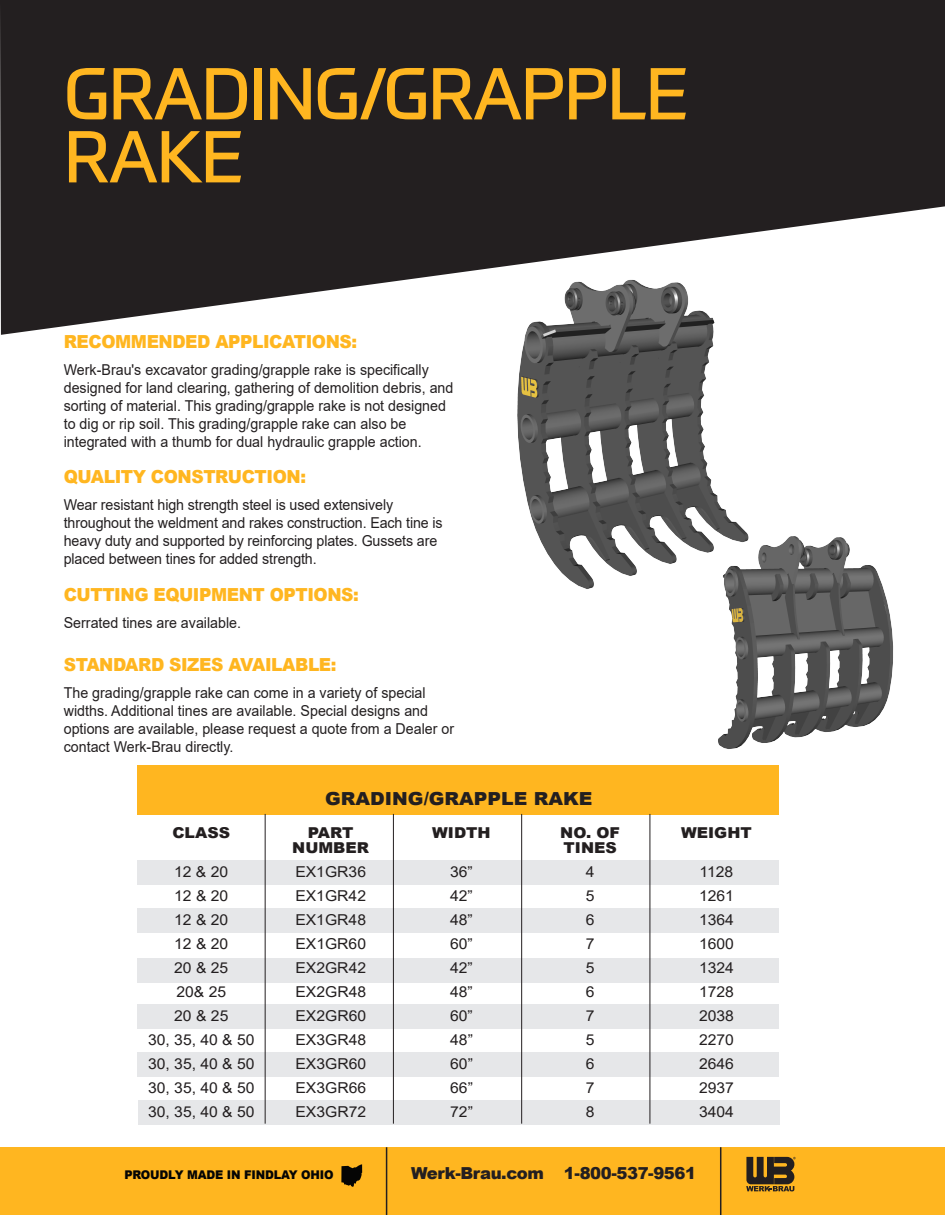
<style>
.page{position:relative;width:945px;height:1215px;background:#fff}
.page>*{position:absolute;margin:0;border:0;box-sizing:border-box;transform-origin:0 0}
.t1{font:72px/63px "Prometo";letter-spacing:-.025em;color:#ffb620}
.t2{font:900 18px "Arial";letter-spacing:-.025em;color:#ffb620;scale:.95 1}
.t3{font:900 18px "Arial";color:#231f20;scale:1.05 1}
.t4{font:900 16.5px "Arial";letter-spacing:-.025em;color:#231f20}
.t5{font:15px/18px "Arial";color:#231f20;scale:.95 1}
.t6{font:15px "Arial";color:#231f20;scale:1.05 1}
.t7{font:900 15px "Arial";color:#231f20;scale:1.05 1}
.t8{font:900 12px "Arial";letter-spacing:-.015em;color:#050504;scale:.95 1}
</style>
<div class="page">
<div style="left:138px;top:1100px;width:641px;height:24px;background:#e6e7e9"></div>
<div style="left:137px;top:860px;width:641px;height:24px;background:#e6e7e9"></div>
<div style="left:137px;top:766px;width:641px;height:49px;background:#ffb620"></div>
<div style="left:137px;top:908px;width:641px;height:24px;background:#e6e7e9"></div>
<div style="left:137px;top:959px;width:641px;height:24px;background:#e6e7e9"></div>
<div style="left:137px;top:1004px;width:641px;height:24px;background:#e6e7e9"></div>
<div style="left:137px;top:1052px;width:641px;height:25px;background:#e6e7e9"></div>
<svg style="left:0;top:0;width:945px;height:335px;background:#3c3839"></svg>
<div style="left:0;top:1147px;width:945px;height:68px;background:#ffb620"></div>
<svg style="left:341px;top:1164px;width:21px;height:23px"></svg>
<hr style="left:386px;top:1147px;width:1px;height:68px;background:#231f20">
<hr style="left:720px;top:1147px;width:1px;height:68px;background:#231f20">
<svg style="left:746px;top:1157px;width:50px;height:34px"></svg>
<hr style="left:265px;top:814px;width:1px;height:310px;background:#231f20">
<hr style="left:393px;top:814px;width:1px;height:310px;background:#231f20">
<hr style="left:521px;top:814px;width:1px;height:310px;background:#231f20">
<hr style="left:650px;top:814px;width:1px;height:310px;background:#231f20">
<img style="left:411px;top:269px;width:428px;height:320px">
<img style="left:659px;top:529px;width:235px;height:220px">
<h1 class="t1" style="left:64px;top:62px;width:627px">GRADING/GRAPPLE<br>RAKE</h1>
<p class="t2" style="left:64px;top:328px;width:310px">RECOMMENDED APPLICATIONS:</p>
<p class="t5" style="left:64px;top:360px;width:412px">Werk-Brau's excavator grading/grapple rake is specifically designed for land clearing, gathering of demolition debris, and sorting of material. This grading/grapple rake is not designed to dig or rip soil. This grading/grapple rake can also be integrated with a thumb for dual hydraulic grapple action.</p>
<p class="t2" style="left:64px;top:464px;width:257px">QUALITY CONSTRUCTION:</p>
<p class="t5" style="left:64px;top:496px;width:400px">Wear resistant high strength steel is used extensively throughout the weldment and rakes construction. Each tine is heavy duty and supported by reinforcing plates. Gussets are placed between tines for added strength.</p>
<p class="t2" style="left:64px;top:581px;width:312px">CUTTING EQUIPMENT OPTIONS:</p>
<p class="t5" style="left:64px;top:614px;width:188px">Serrated tines are available.</p>
<p class="t2" style="left:64px;top:652px;width:289px">STANDARD SIZES AVAILABLE:</p>
<p class="t5" style="left:64px;top:684px;width:413px">The grading/grapple rake can come in a variety of special widths. Additional tines are available. Special designs and options are available, please request a quote from a Dealer or contact Werk-Brau directly.</p>
<p class="t3" style="left:325px;top:785px;width:256px">GRADING/GRAPPLE RAKE</p>
<p class="t7" style="left:172px;top:821px;width:56px">CLASS</p>
<p class="t7" style="left:308px;top:821px;width:45px">PART</p>
<p class="t7" style="left:432px;top:821px;width:57px">WIDTH</p>
<p class="t7" style="left:560px;top:821px;width:58px">NO. OF</p>
<p class="t7" style="left:681px;top:821px;width:69px">WEIGHT</p>
<p class="t7" style="left:292px;top:836px;width:75px">NUMBER</p>
<p class="t7" style="left:564px;top:836px;width:52px">TINES</p>
<p class="t6" style="left:174px;top:861px;width:53px">12 &amp; 20</p>
<p class="t6" style="left:295px;top:861px;width:69px">EX1GR36</p>
<p class="t6" style="left:450px;top:861px;width:23px">36”</p>
<p class="t6" style="left:586px;top:861px;width:10px">4</p>
<p class="t6" style="left:700px;top:861px;width:34px">1128</p>
<p class="t6" style="left:174px;top:885px;width:53px">12 &amp; 20</p>
<p class="t6" style="left:295px;top:885px;width:69px">EX1GR42</p>
<p class="t6" style="left:450px;top:885px;width:23px">42”</p>
<p class="t6" style="left:586px;top:885px;width:10px">5</p>
<p class="t6" style="left:699px;top:885px;width:35px">1261</p>
<p class="t6" style="left:174px;top:909px;width:53px">12 &amp; 20</p>
<p class="t6" style="left:295px;top:909px;width:69px">EX1GR48</p>
<p class="t6" style="left:450px;top:909px;width:23px">48”</p>
<p class="t6" style="left:586px;top:909px;width:10px">6</p>
<p class="t6" style="left:699px;top:909px;width:35px">1364</p>
<p class="t6" style="left:174px;top:933px;width:53px">12 &amp; 20</p>
<p class="t6" style="left:295px;top:933px;width:69px">EX1GR60</p>
<p class="t6" style="left:450px;top:933px;width:23px">60”</p>
<p class="t6" style="left:586px;top:933px;width:10px">7</p>
<p class="t6" style="left:699px;top:933px;width:35px">1600</p>
<p class="t6" style="left:174px;top:957px;width:53px">20 &amp; 25</p>
<p class="t6" style="left:295px;top:957px;width:69px">EX2GR42</p>
<p class="t6" style="left:450px;top:957px;width:23px">42”</p>
<p class="t6" style="left:586px;top:957px;width:10px">5</p>
<p class="t6" style="left:699px;top:957px;width:35px">1324</p>
<p class="t6" style="left:176px;top:981px;width:49px">20&amp; 25</p>
<p class="t6" style="left:295px;top:981px;width:69px">EX2GR48</p>
<p class="t6" style="left:450px;top:981px;width:23px">48”</p>
<p class="t6" style="left:586px;top:981px;width:10px">6</p>
<p class="t6" style="left:699px;top:981px;width:35px">1728</p>
<p class="t6" style="left:174px;top:1005px;width:53px">20 &amp; 25</p>
<p class="t6" style="left:295px;top:1005px;width:69px">EX2GR60</p>
<p class="t6" style="left:450px;top:1005px;width:23px">60”</p>
<p class="t6" style="left:586px;top:1005px;width:10px">7</p>
<p class="t6" style="left:699px;top:1005px;width:35px">2038</p>
<p class="t6" style="left:148px;top:1029px;width:103px">30, 35, 40 &amp; 50</p>
<p class="t6" style="left:295px;top:1029px;width:69px">EX3GR48</p>
<p class="t6" style="left:450px;top:1029px;width:23px">48”</p>
<p class="t6" style="left:586px;top:1029px;width:10px">5</p>
<p class="t6" style="left:699px;top:1029px;width:35px">2270</p>
<p class="t6" style="left:148px;top:1053px;width:103px">30, 35, 40 &amp; 50</p>
<p class="t6" style="left:295px;top:1053px;width:69px">EX3GR60</p>
<p class="t6" style="left:450px;top:1053px;width:23px">60”</p>
<p class="t6" style="left:586px;top:1053px;width:10px">6</p>
<p class="t6" style="left:699px;top:1053px;width:35px">2646</p>
<p class="t6" style="left:148px;top:1077px;width:103px">30, 35, 40 &amp; 50</p>
<p class="t6" style="left:295px;top:1077px;width:69px">EX3GR66</p>
<p class="t6" style="left:450px;top:1077px;width:23px">66”</p>
<p class="t6" style="left:586px;top:1077px;width:10px">7</p>
<p class="t6" style="left:699px;top:1077px;width:35px">2937</p>
<p class="t6" style="left:148px;top:1101px;width:103px">30, 35, 40 &amp; 50</p>
<p class="t6" style="left:295px;top:1101px;width:69px">EX3GR72</p>
<p class="t6" style="left:450px;top:1101px;width:23px">72”</p>
<p class="t6" style="left:586px;top:1101px;width:10px">8</p>
<p class="t6" style="left:699px;top:1101px;width:35px">3404</p>
<p class="t8" style="left:124px;top:1166px;width:222px">PROUDLY MADE IN FINDLAY OHIO</p>
<p class="t4" style="left:411px;top:1161px;width:287px">Werk-Brau.com 1-800-537-9561</p>
</div>
